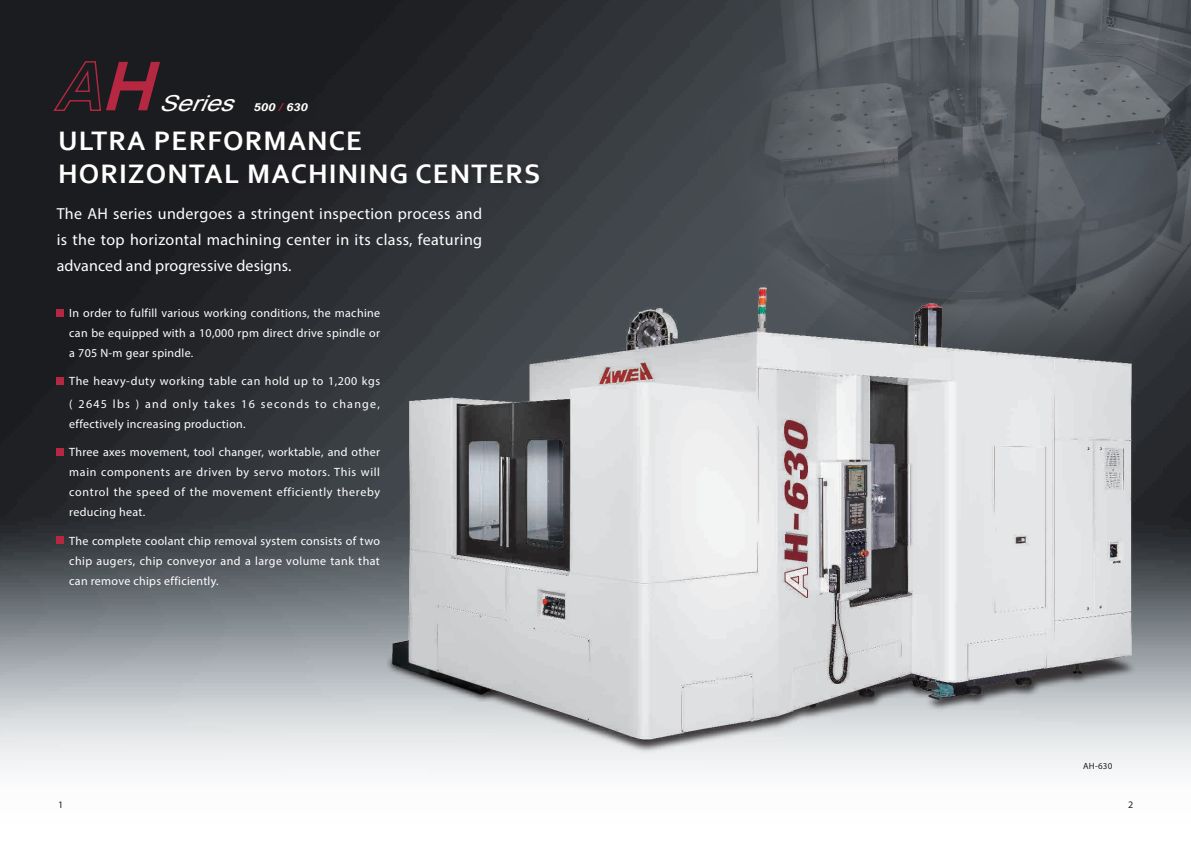
<style>
.page{position:relative;width:1191px;height:842px;background:#fff}
.page>*{position:absolute;margin:0;border:0;box-sizing:border-box;transform-origin:0 0}
.t1{font:italic 59.3px "AR Gothic 2 Ultra Distended";color:#b62841;scale:.9 1}
.t2{font:700 28px/33.6px "Corbel";letter-spacing:.04em;color:#fff}
.t3{font:italic 22px "Arial";color:#fff;scale:1.18 1}
.t4{font:16px/26.2px "Myriad Pro";letter-spacing:.005em;color:#fff;text-align:justify}
.t5{font:12px/20px "Myriad Pro";letter-spacing:.035em;color:#fff;text-align:justify}
.t6{font:12px/22.5px "Myriad Pro";letter-spacing:.06em;color:#fff}
.t7{font:italic 700 11px "Arial";color:#fff;scale:1.18 1}
.t8{font:10px "Myriad Pro";color:#231f20}
.t9{font:9px "Myriad Pro";color:#231f20}
.s1{color:#b62841}
</style>
<div class="page">
<img style="left:0;top:0;width:1191px;height:771px">
<img style="left:663px;top:0;width:528px;height:409px">
<div style="left:57px;top:536px;width:7px;height:8px;background:#b62841"></div>
<svg style="left:52px;top:60px;width:50px;height:52px;background:#2e1d23"></svg>
<img style="left:375px;top:218px;width:771px;height:553px">
<div style="left:57px;top:128px;width:489px;height:63px;background:#231f20;opacity:.6"></div>
<div style="left:159px;top:92px;width:83px;height:27px;background:#1b1c1f"></div>
<div style="left:57px;top:309px;width:7px;height:7px;background:#b62841"></div>
<div style="left:57px;top:449px;width:7px;height:7px;background:#b62841"></div>
<div style="left:57px;top:377px;width:7px;height:7px;background:#b62841"></div>
<div style="left:252px;top:101px;width:64px;height:18px;background:#1c1c1f"></div>
<h1 class="t1" style="left:101px;top:59px;width:75px">H</h1>
<h2 class="t2" style="left:58px;top:123px;width:484px">ULTRA PERFORMANCE<br>HORIZONTAL MACHINING CENTERS</h2>
<h3 class="t3" style="left:159px;top:89px;width:75px">Series</h3>
<p class="t7" style="left:253px;top:100px;width:47px">500 <span class="s1">/</span> 630</p>
<h3 class="t4" style="left:57px;top:200px;width:427px">The AH series undergoes a stringent inspection process and is the top horizontal machining center in its class, featuring advanced and progressive designs.</h3>
<p class="t5" style="left:69px;top:302px;width:312px">In order to fulfill various working conditions, the machine can be equipped with a 10,000 rpm direct drive spindle or a 705 N-m gear spindle.</p>
<p class="t6" style="left:69px;top:370px;width:312px">The heavy-duty working table can hold up to 1,200 kgs ( 2645 lbs ) and only takes 16 seconds to change,</p>
<p class="t5" style="left:69px;top:413px;width:178px">effectively increasing production.</p>
<p class="t5" style="left:69px;top:442px;width:312px">Three axes movement, tool changer, worktable, and other main components are driven by servo motors. This will control the speed of the movement efficiently thereby reducing heat.</p>
<p class="t5" style="left:69px;top:531px;width:312px">The complete coolant chip removal system consists of two chip augers, chip conveyor and a large volume tank that can remove chips efficiently.</p>
<p class="t9" style="left:1083px;top:760px;width:31px">AH-630</p>
<p class="t8" style="left:58px;top:799px;width:7px">1</p>
<p class="t8" style="left:1128px;top:799px;width:7px">2</p>
</div>
